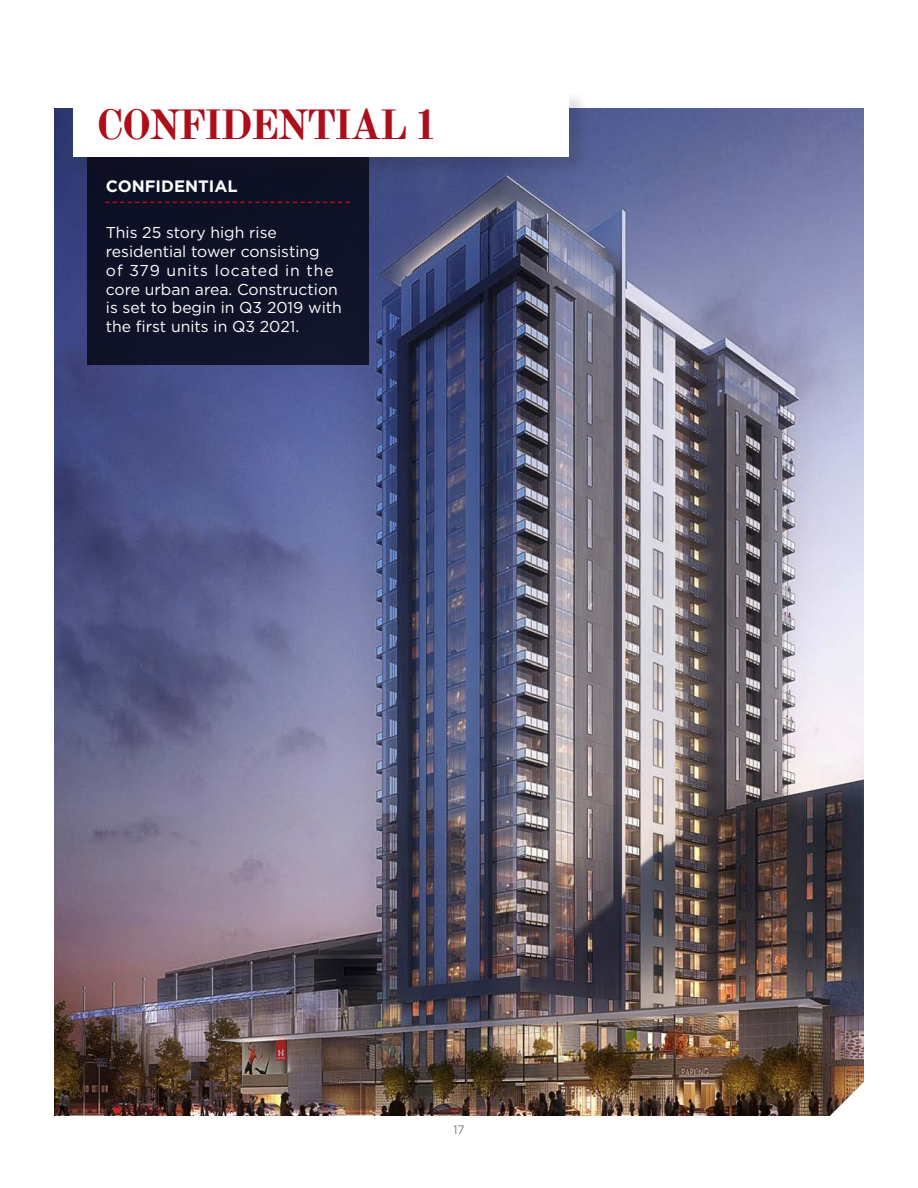
<style>
.page{position:relative;width:918px;height:1188px;background:#fff}
.page>*{position:absolute;margin:0;border:0;box-sizing:border-box;transform-origin:0 0}
.t1{font:700 42px "Old Standard TT";letter-spacing:-.06em;color:#ab0f1b}
.t2{font:700 16.5px "Gotham";color:#fff}
.t3{font:15.75px/18.9px "Gotham";color:#fff}
.t4{font:300 12px "Gotham";color:#40424b}
</style>
<div class="page">
<img style="left:54px;top:108px;width:810px;height:1008px">
<div style="left:87px;top:157px;width:282px;height:208px;background:#0f1227"></div>
<div style="left:76px;top:91px;width:512px;height:85px;background:#231f20;opacity:.14"></div>
<div style="left:73px;top:89px;width:496px;height:68px;background:#fff"></div>
<svg style="left:105px;top:202px;width:245px;height:1px"></svg>
<svg style="left:828px;top:1080px;width:36px;height:36px"></svg>
<p class="t1" style="left:96px;top:92px;width:344px">CONFIDENTIAL 1</p>
<p class="t2" style="left:106px;top:177px;width:133px">CONFIDENTIAL</p>
<p class="t3" style="left:106px;top:223px;width:238px">This 25 story high rise residential tower consisting<br>of 379 units located in the core urban area. Construction is set to begin in Q3 2019 with the first units in Q3 2021.</p>
<p class="t4" style="left:453px;top:1123px;width:13px">17</p>
</div>
